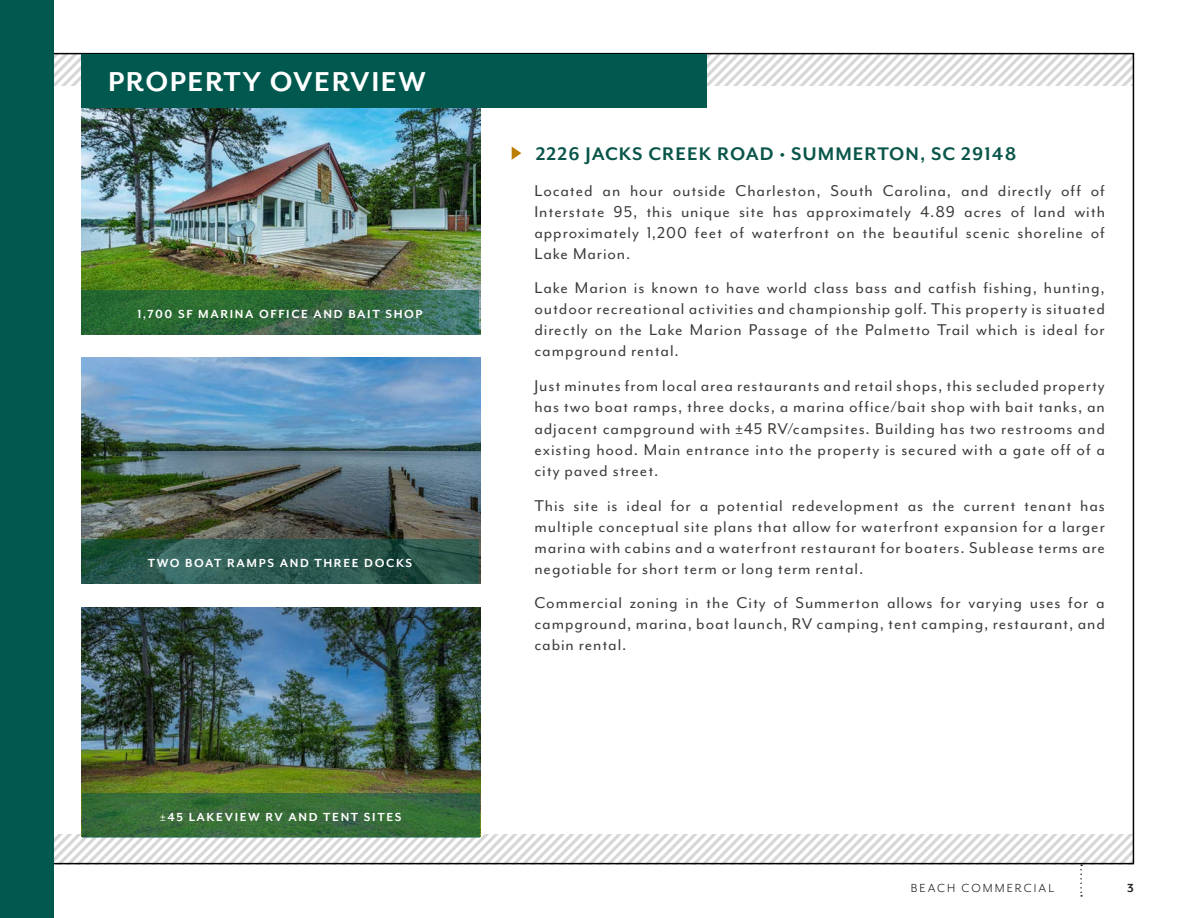
<style>
.page{position:relative;width:1188px;height:918px;background:#fff}
.page>*{position:absolute;margin:0;border:0;box-sizing:border-box;transform-origin:0 0}
.t1{font:700 31.5px "Mr Eaves San OT";letter-spacing:.05em;color:#fff}
.t2{font:700 21px "Mr Eaves Mod OT";letter-spacing:.05em;color:#095549}
.t3{font:18px/21px "Mr Eaves Mod OT";letter-spacing:.05em;color:#3d3b39;text-align:justify}
.t4{font:700 13.5px "Mr Eaves Mod OT";letter-spacing:.12em;color:#fff}
.t5{font:13.5px "Mr Eaves San OT";letter-spacing:.15em;color:#231f20}
.t6{font:700 13.5px "Mr Eaves Mod OT";color:#231f20}
.s1{font-weight:400}
</style>
<div class="page">
<svg style="left:1080px;top:865px;width:2px;height:32px"></svg>
<img style="left:54px;top:56px;width:1077px;height:29px">
<img style="left:54px;top:835px;width:1077px;height:26px">
<div style="left:0;top:0;width:54px;height:918px;background:#00584e"></div>
<img style="left:81px;top:108px;width:400px;height:227px">
<img style="left:81px;top:357px;width:400px;height:227px">
<div style="left:81px;top:54px;width:625px;height:54px;background:#00584e"></div>
<img style="left:81px;top:608px;width:400px;height:229px">
<svg style="left:512px;top:146px;width:9px;height:14px"></svg>
<svg style="left:81px;top:291px;width:398px;height:44px;background:#326b42"></svg>
<svg style="left:81px;top:540px;width:398px;height:44px;background:#2a584d"></svg>
<svg style="left:82px;top:793px;width:398px;height:45px;background:#386d3b"></svg>
<p class="t1" style="left:108px;top:64px;width:319px">PROPERTY OVERVIEW</p>
<p class="t4" style="left:137px;top:307px;width:287px">1,700 SF MARINA OFFICE AND BAIT SHOP</p>
<p class="t4" style="left:148px;top:556px;width:266px">TWO BOAT RAMPS AND THREE DOCKS</p>
<p class="t4" style="left:160px;top:809px;width:243px"><span class="s1">±</span>45 LAKEVIEW RV AND TENT SITES</p>
<p class="t2" style="left:536px;top:142px;width:482px">2226 JACKS CREEK ROAD • SUMMERTON, SC 29148</p>
<p class="t3" style="left:534px;top:180px;width:572px">Located an hour outside Charleston, South Carolina, and directly off of Interstate 95, this unique site has approximately 4.89 acres of land with approximately 1,200 feet of waterfront on the beautiful scenic shoreline of Lake Marion.</p>
<p class="t3" style="left:534px;top:277px;width:572px">Lake Marion is known to have world class bass and catfish fishing, hunting, outdoor recreational activities and championship golf. This property is situated directly on the Lake Marion Passage of the Palmetto Trail which is ideal for campground rental.</p>
<p class="t3" style="left:534px;top:375px;width:572px;line-height:21.5px">Just minutes from local area restaurants and retail shops, this secluded property has two boat ramps, three docks, a marina office/bait shop with bait tanks, an adjacent campground with ±45 RV/campsites. Building has two restrooms and existing hood. Main entrance into the property is secured with a gate off of a city paved street.</p>
<p class="t3" style="left:534px;top:495px;width:572px">This site is ideal for a potential redevelopment as the current tenant has multiple conceptual site plans that allow for waterfront expansion for a larger marina with cabins and a waterfront restaurant for boaters. Sublease terms are negotiable for short term or long term rental.</p>
<p class="t3" style="left:534px;top:592px;width:572px">Commercial zoning in the City of Summerton allows for varying uses for a campground, marina, boat launch, RV camping, tent camping, restaurant, and cabin rental.</p>
<p class="t5" style="left:911px;top:880px;width:145px">BEACH COMMERCIAL</p>
<p class="t6" style="left:1127px;top:880px;width:8px">3</p>
</div>
